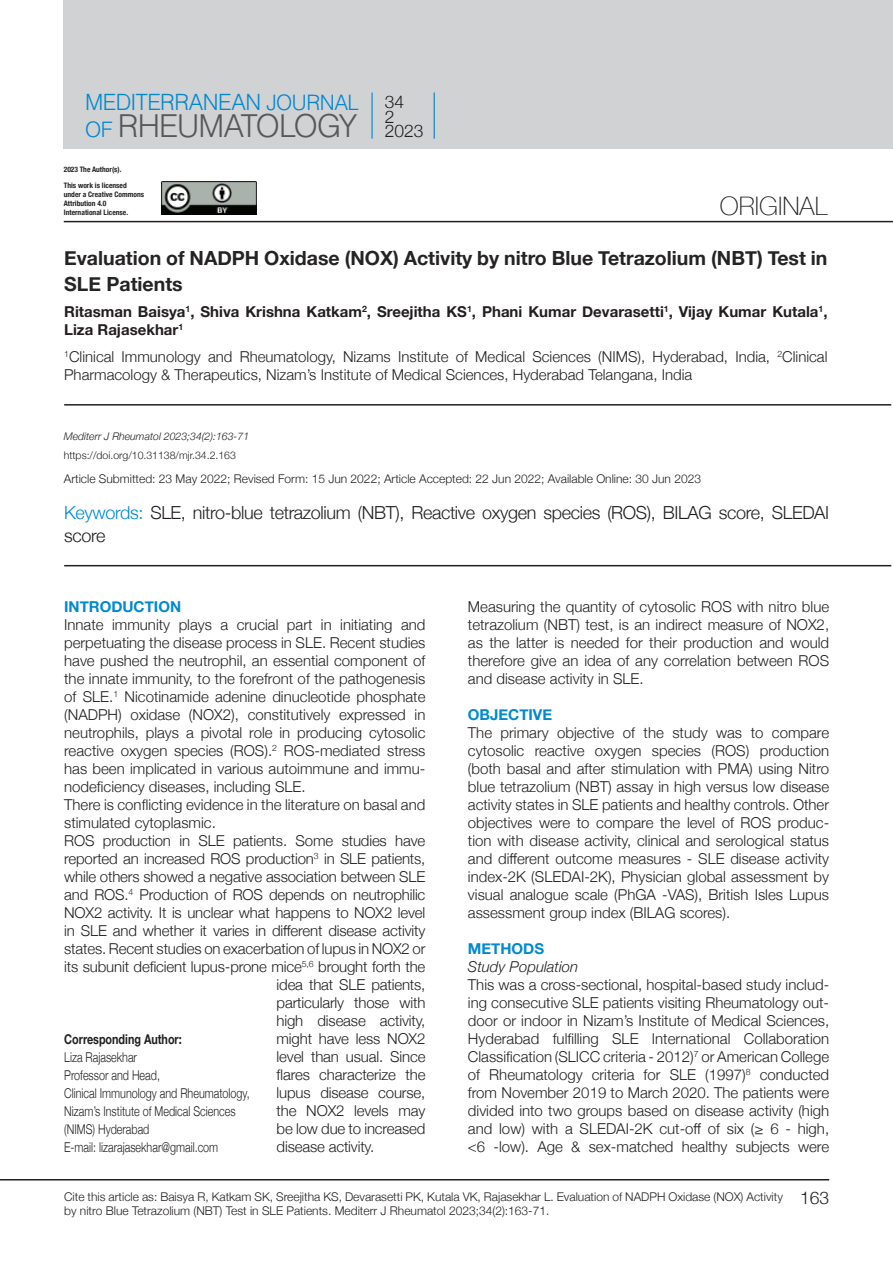
<style>
.page{position:relative;width:893px;height:1263px;background:#fff}
.page>*{position:absolute;margin:0;border:0;box-sizing:border-box;transform-origin:0 0}
.t1{font:31.2px "UB Helvetica Light";letter-spacing:-.025em;color:#57585a}
.t2{font:100 25.5px "Helvetica Neue";color:#231f20}
.t3{font:22.2px "UB Helvetica Light";letter-spacing:-.02em;color:#0089cf}
.t4{font:700 19.5px/25.5px "Helvetica Neue";color:#262324}
.t5{font:300 18px/23.1px "Helvetica Neue";letter-spacing:-.02em;color:#231f20}
.t6{font:300 17.4px/15px "Helvetica Neue";color:#231f20}
.t7{font:300 15px/18px "Helvetica Neue";color:#231f20;text-align:justify}
.t8{font:700 15px/18px "Helvetica Neue";color:#231f20}
.t9{font:700 15px "Helvetica Neue";color:#0089cf}
.t10{font:italic 300 15px "Helvetica Neue";color:#231f20}
.t11{font:300 13.5px/18px "Helvetica Neue";color:#231f20;scale:.8 1}
.t12{font:700 13.5px "Helvetica Neue";color:#231f20;scale:.8 1}
.t13{font:300 12px/13.5px "Helvetica Neue";color:#231f20}
.t14{font:300 10.5px "Helvetica Neue";color:#231f20}
.t15{font:italic 300 10.5px "Helvetica Neue";color:#231f20}
.t16{font:700 condensed 7.5px/9px "Helvetica Neue";color:#262324}
.s1{font-size:21px}
.s2{font-size:21px;color:#0089cf}
.s3{color:#0089cf}
</style>
<div class="page">
<div style="left:64px;top:0;width:829px;height:149px;background:#d1d2d4"></div>
<hr style="left:371px;top:92px;width:2px;height:47px;background:#0089cf">
<hr style="left:0;top:1179px;width:829px;height:1px;background:#231f20">
<hr style="left:64px;top:221px;width:829px;height:1px;background:#231f20">
<img style="left:162px;top:181px;width:94px;height:34px">
<hr style="left:434px;top:92px;width:1px;height:47px;background:#0082bf">
<hr style="left:64px;top:404px;width:827px;height:2px;background:#231f20">
<hr style="left:64px;top:565px;width:827px;height:1px;background:#231f20">
<h3 class="t3" style="left:85px;top:89px;width:275px">MEDITERRANEAN <span class="s1">JOURNAL</span></h3>
<h1 class="t1" style="left:85px;top:107px;width:273px"><span class="s2">OF</span> RHEUMATOLOGY</h1>
<p class="t16" style="left:64px;top:164px;width:59px">2023 The Author(s).</p>
<p class="t16" style="left:64px;top:180px;width:82px">This work is licensed under a Creative Commons<br>Attribution 4.0<br>International License.</p>
<p class="t6" style="left:385px;top:93px;width:40px">34<br>2<br>2023</p>
<h2 class="t2" style="left:720px;top:186px;width:109px">ORIGINAL</h2>
<h3 class="t4" style="left:64px;top:246px;width:765px">Evaluation of NADPH Oxidase (NOX) Activity by nitro Blue Tetrazolium (NBT) Test in<br>SLE Patients</h3>
<p class="t8" style="left:64px;top:303px;width:765px">Ritasman Baisya<sup>1</sup>, Shiva Krishna Katkam<sup>2</sup>, Sreejitha KS<sup>1</sup>, Phani Kumar Devarasetti<sup>1</sup>, Vijay Kumar Kutala<sup>1</sup>,<br>Liza Rajasekhar<sup>1</sup></p>
<p class="t7" style="left:64px;top:346px;width:765px"><sup>1</sup>Clinical Immunology and Rheumatology, Nizams Institute of Medical Sciences (NIMS), Hyderabad, India, <sup>2</sup>Clinical<br>Pharmacology &amp; Therapeutics, Nizam’s Institute of Medical Sciences, Hyderabad Telangana, India</p>
<p class="t15" style="left:64px;top:428px;width:187px">Mediterr J Rheumatol 2023;34(2):163-71</p>
<p class="t14" style="left:64px;top:447px;width:174px">https://doi.org/10.31138/mjr.34.2.163</p>
<p class="t13" style="left:64px;top:471px;width:639px">Article Submitted: 23 May 2022; Revised Form: 15 Jun 2022; Article Accepted: 22 Jun 2022; Available Online: 30 Jun 2023</p>
<p class="t5" style="left:64px;top:499px;width:766px"><span class="s3">Keywords:</span> SLE, nitro-blue tetrazolium (NBT), Reactive oxygen species (ROS), BILAG score, SLEDAI score</p>
<p class="t9" style="left:64px;top:595px;width:118px">INTRODUCTION</p>
<p class="t7" style="left:64px;top:615px;width:363px">Innate immunity plays a crucial part in initiating and</p>
<p class="t7" style="left:64px;top:633px;width:363px">perpetuating the disease process in SLE. Recent studies</p>
<p class="t7" style="left:64px;top:651px;width:363px">have pushed the neutrophil, an essential component of</p>
<p class="t7" style="left:64px;top:669px;width:363px">the innate immunity, to the forefront of the pathogenesis</p>
<p class="t7" style="left:64px;top:687px;width:363px">of SLE.<sup>1</sup> Nicotinamide adenine dinucleotide phosphate</p>
<p class="t7" style="left:64px;top:705px;width:363px">(NADPH) oxidase (NOX2), constitutively expressed in</p>
<p class="t7" style="left:64px;top:723px;width:363px">neutrophils, plays a pivotal role in producing cytosolic</p>
<p class="t7" style="left:64px;top:741px;width:363px">reactive oxygen species (ROS).<sup>2</sup> ROS-mediated stress</p>
<p class="t7" style="left:64px;top:759px;width:363px">has been implicated in various autoimmune and immu-</p>
<p class="t7" style="left:64px;top:777px;width:243px">nodeficiency diseases, including SLE.</p>
<p class="t7" style="left:64px;top:795px;width:363px">There is conflicting evidence in the literature on basal and</p>
<p class="t7" style="left:64px;top:813px;width:153px">stimulated cytoplasmic.</p>
<p class="t7" style="left:64px;top:831px;width:363px">ROS production in SLE patients. Some studies have</p>
<p class="t7" style="left:64px;top:849px;width:363px">reported an increased ROS production<sup>3</sup> in SLE patients,</p>
<p class="t7" style="left:64px;top:867px;width:363px">while others showed a negative association between SLE</p>
<p class="t7" style="left:64px;top:885px;width:363px">and ROS.<sup>4</sup> Production of ROS depends on neutrophilic</p>
<p class="t7" style="left:64px;top:903px;width:363px">NOX2 activity. It is unclear what happens to NOX2 level</p>
<p class="t7" style="left:64px;top:921px;width:363px">in SLE and whether it varies in different disease activity</p>
<p class="t7" style="left:64px;top:939px;width:363px">states. Recent studies on exacerbation of lupus in NOX2 or</p>
<p class="t7" style="left:64px;top:957px;width:363px">its subunit deficient lupus-prone mice<sup>5,6</sup> brought forth the</p>
<p class="t7" style="left:277px;top:975px;width:150px">idea that SLE patients,</p>
<p class="t7" style="left:277px;top:993px;width:150px">particularly those with</p>
<p class="t7" style="left:277px;top:1011px;width:150px">high disease activity,</p>
<p class="t7" style="left:277px;top:1029px;width:150px">might have less NOX2</p>
<p class="t7" style="left:277px;top:1047px;width:150px">level than usual. Since</p>
<p class="t7" style="left:277px;top:1065px;width:150px">flares characterize the</p>
<p class="t7" style="left:277px;top:1083px;width:150px">lupus disease course,</p>
<p class="t7" style="left:277px;top:1101px;width:150px">the NOX2 levels may</p>
<p class="t7" style="left:277px;top:1119px;width:150px">be low due to increased</p>
<p class="t7" style="left:277px;top:1137px;width:99px">disease activity.</p>
<p class="t12" style="left:64px;top:1029px;width:149px">Corresponding Author:</p>
<p class="t11" style="left:64px;top:1047px;width:233px">Liza Rajasekhar<br>Professor and Head,<br>Clinical Immunology and Rheumatology,<br>Nizam’s Institute of Medical Sciences (NIMS) Hyderabad<br>E-mail: lizarajasekhar@gmail.com</p>
<p class="t7" style="left:468px;top:597px;width:363px">Measuring the quantity of cytosolic ROS with nitro blue tetrazolium (NBT) test, is an indirect measure of NOX2, as the latter is needed for their production and would therefore give an idea of any correlation between ROS and disease activity in SLE.</p>
<p class="t9" style="left:468px;top:703px;width:86px">OBJECTIVE</p>
<p class="t7" style="left:468px;top:723px;width:363px">The primary objective of the study was to compare cytosolic reactive oxygen species (ROS) production (both basal and after stimulation with PMA) using Nitro blue tetrazolium (NBT) assay in high versus low disease activity states in SLE patients and healthy controls. Other objectives were to compare the level of ROS produc&shy;tion with disease activity, clinical and serological status and different outcome measures - SLE disease activity index-2K (SLEDAI-2K), Physician global assessment by visual analogue scale (PhGA -VAS), British Isles Lupus assessment group index (BILAG scores).</p>
<p class="t9" style="left:468px;top:937px;width:78px">METHODS</p>
<p class="t10" style="left:468px;top:955px;width:112px">Study Population</p>
<p class="t7" style="left:468px;top:975px;width:363px">This was a cross-sectional, hospital-based study includ&shy;ing consecutive SLE patients visiting Rheumatology out&shy;door or indoor in Nizam’s Institute of Medical Sciences, Hyderabad fulfilling SLE International Collaboration Classification (SLICC criteria - 2012)<sup>7</sup> or American College of Rheumatology criteria for SLE (1997)<sup>8</sup> conducted from November 2019 to March 2020. The patients were divided into two groups based on disease activity (high and low) with a SLEDAI-2K cut-off of six (≥ 6 - high, &lt;6 -low). Age &amp; sex-matched healthy subjects were</p>
<p class="t13" style="left:64px;top:1189px;width:720px">Cite this article as: Baisya R, Katkam SK, Sreejitha KS, Devarasetti PK, Kutala VK, Rajasekhar L. Evaluation of NADPH Oxidase (NOX) Activity by nitro Blue Tetrazolium (NBT) Test in SLE Patients. Mediterr J Rheumatol 2023;34(2):163-71.</p>
<p class="t6" style="left:800px;top:1189px;width:31px">163</p>
</div>
